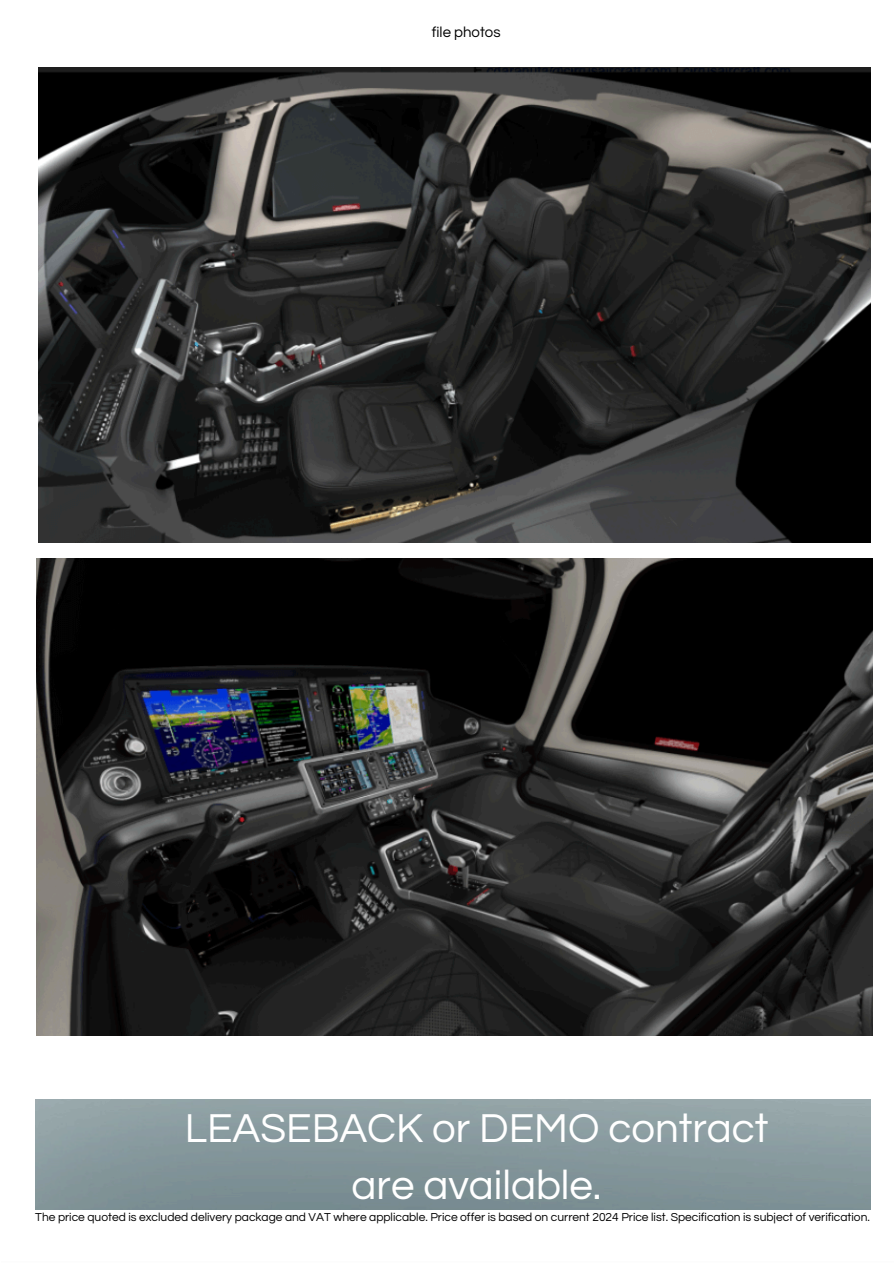
<style>
.page{position:relative;width:894px;height:1264px;background:#fff}
.page>*{position:absolute;margin:0;border:0;box-sizing:border-box;transform-origin:0 0}
.t1{font:42px/57.3px "Questrial";color:#fff;text-align:center}
.t2{font:15px "Questrial";color:#000}
.t3{font:12px "Questrial";color:#000}
</style>
<div class="page">
<img style="left:35px;top:67px;width:838px;height:1143px">
<img style="left:35px;top:1099px;width:835px;height:110px">
<img style="left:39px;top:67px;width:831px;height:475px">
<img style="left:37px;top:558px;width:835px;height:477px">
<p class="t2" style="left:432px;top:25px;width:70px">file photos</p>
<h2 class="t1" style="left:185px;top:1100px;width:585px">LEASEBACK or DEMO contract are available.</h2>
<p class="t3" style="left:35px;top:1211px;width:835px">The price quoted is excluded delivery package and VAT where applicable. Price offer is based on current 2024 Price list. Specification is subject of verification.</p>
</div>
